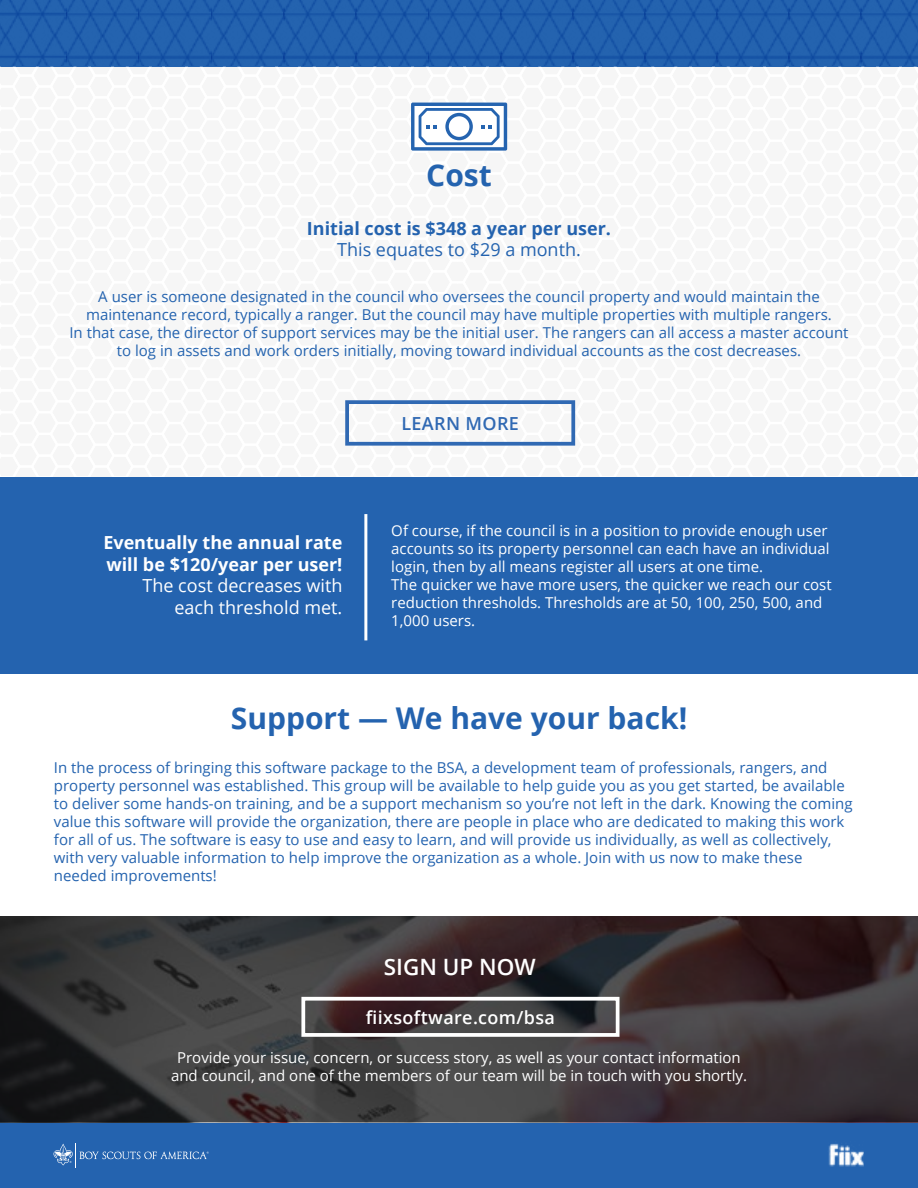
<style>
.page{position:relative;width:918px;height:1188px;background:#fff}
.page>*{position:absolute;margin:0;border:0;box-sizing:border-box;transform-origin:0 0}
.t1{font:700 30px "Open Sans";color:#2463af}
.t2{font:600 22.5px "Open Sans";color:#fff}
.t3{font:700 18px/21.6px "Open Sans";color:#fff}
.t4{font:18px/21.6px "Open Sans";color:#fff;text-align:right}
.t5{font:700 18px "Open Sans";color:#2463af}
.t6{font:18px "Open Sans";color:#2463af}
.t7{font:600 18px "Open Sans";letter-spacing:.02em;color:#fff}
.t8{font:600 18px "Open Sans";letter-spacing:.02em;color:#3069b3}
.t9{font:15px/18px "Open Sans";color:#2463af;text-align:center}
.t10{font:15px/18px "Open Sans";color:#fff}
</style>
<div class="page">
<div style="left:0;top:1122px;width:918px;height:66px;background:#2463af"></div>
<svg style="left:54px;top:1143px;width:155px;height:24px"></svg>
<img style="left:828px;top:1143px;width:36px;height:24px">
<div style="left:0;top:0;width:918px;height:67px;background:#2463af"></div>
<img style="left:0;top:0;width:572px;height:66px">
<img style="left:572px;top:0;width:346px;height:65px">
<svg style="left:0;top:917px;width:918px;height:205px;background:#393335"></svg>
<div style="left:0;top:477px;width:918px;height:196px;background:#2463af"></div>
<svg style="left:367px;top:102px;width:209px;height:447px"></svg>
<div style="left:301px;top:997px;width:319px;height:40px;border:4px solid #fff"></div>
<hr style="left:364px;top:514px;width:3px;height:126px;background:#fff">
<div style="left:345px;top:400px;width:230px;height:46px;border:4px solid #3069b3"></div>
<h1 class="t1" style="left:426px;top:154px;width:67px">Cost</h1>
<p class="t5" style="left:307px;top:216px;width:306px">Initial cost is $348 a year per user.</p>
<p class="t6" style="left:337px;top:237px;width:245px">This equates to $29 a month.</p>
<p class="t9" style="left:69px;top:288px;width:781px">A user is someone designated in the council who oversees the council property and would maintain the maintenance record, typically a ranger. But the council may have multiple properties with multiple rangers.<br>In that case, the director of support services may be the initial user. The rangers can all access a master account to log in assets and work orders initially, moving toward individual accounts as the cost decreases.</p>
<p class="t3" style="left:103px;top:531px;width:241px">Eventually the annual rate will be $120/year per user!</p>
<p class="t4" style="left:143px;top:574px;width:201px">The cost decreases with each threshold met.</p>
<p class="t8" style="left:401px;top:411px;width:119px">LEARN MORE</p>
<p class="t10" style="left:391px;top:521px;width:442px">Of course, if the council is in a position to provide enough user accounts so its property personnel can each have an individual login, then by all means register all users at one time.<br>The quicker we have more users, the quicker we reach our cost reduction thresholds. Thresholds are at 50, 100, 250, 500, and 1,000 users.</p>
<h1 class="t1" style="left:231px;top:697px;width:458px">Support — We have your back!</h1>
<p class="t9" style="left:54px;top:758px;width:800px;text-align:left">In the process of bringing this software package to the BSA, a development team of professionals, rangers, and property personnel was established. This group will be available to help guide you as you get started, be available to deliver some hands-on training, and be a support mechanism so you’re not left in the dark. Knowing the coming value this software will provide the organization, there are people in place who are dedicated to making this work for all of us. The software is easy to use and easy to learn, and will provide us individually, as well as collectively, with very valuable information to help improve the organization as a whole. Join with us now to make these needed improvements!</p>
<h2 class="t2" style="left:384px;top:951px;width:154px">SIGN UP NOW</h2>
<p class="t7" style="left:366px;top:1005px;width:191px">fiixsoftware.com/bsa</p>
<p class="t10" style="left:171px;top:1048px;width:577px;text-align:center">Provide your issue, concern, or success story, as well as your contact information and council, and one of the members of our team will be in touch with you shortly.</p>
</div>
